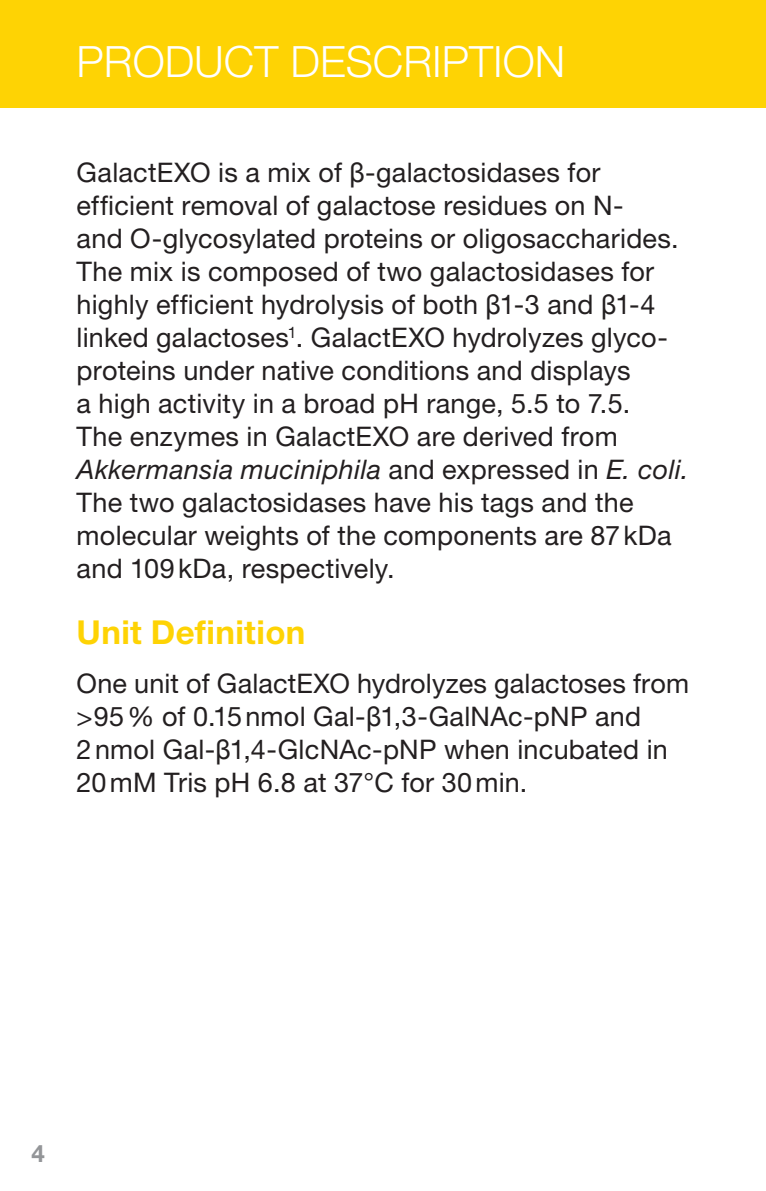
<style>
.page{position:relative;width:766px;height:1191px;background:#fff}
.page>*{position:absolute;margin:0;border:0;box-sizing:border-box;transform-origin:0 0}
.t1{font:300 43.2px "Helvetica Neue";color:#fff}
.t2{font:700 33px "Helvetica Neue";letter-spacing:.01em;color:#fed304}
.t3{font:27px/33px "Helvetica Neue";letter-spacing:.01em;color:#231f20}
.t4{font:700 24px "Helvetica Neue";color:#939598}
.s1{font-family:"Arial Unicode MS"}
.s2{font-style:italic}
</style>
<div class="page">
<div style="left:0;top:0;width:765px;height:108px;background:#fed304"></div>
<p class="t1" style="left:77px;top:36px;width:490px">PRODUCT DESCRIPTION</p>
<p class="t3" style="left:77px;top:155px;width:613px">GalactEXO is a mix of <span class="s1">β</span>-galactosidases for efficient removal of galactose residues on N-<br>and O-glycosylated proteins or oligosaccharides.<br>The mix is composed of two galactosidases for highly efficient hydrolysis of both <span class="s1">β</span>1-3 and <span class="s1">β</span>1-4 linked galactoses<sup>1</sup>. GalactEXO hydrolyzes glyco&shy;proteins under native conditions and displays<br>a high activity in a broad pH range, 5.5 to 7.5.<br>The enzymes in GalactEXO are derived from <span class="s2">Akkermansia muciniphila</span> and expressed in <span class="s2">E. coli.<br></span>The two galactosidases have his tags and the molecular weights of the components are 87kDa and 109kDa, respectively.</p>
<p class="t2" style="left:77px;top:611px;width:230px">Unit Definition</p>
<p class="t3" style="left:77px;top:667px;width:613px">One unit of GalactEXO hydrolyzes galactoses from &gt;95% of 0.15nmol Gal-<span class="s1">β</span>1,3-GalNAc-pNP and 2nmol Gal-<span class="s1">β</span>1,4-GlcNAc-pNP when incubated in 20mM Tris pH 6.8 at 37°C for 30min.</p>
<p class="t4" style="left:32px;top:1138px;width:15px">4</p>
</div>
